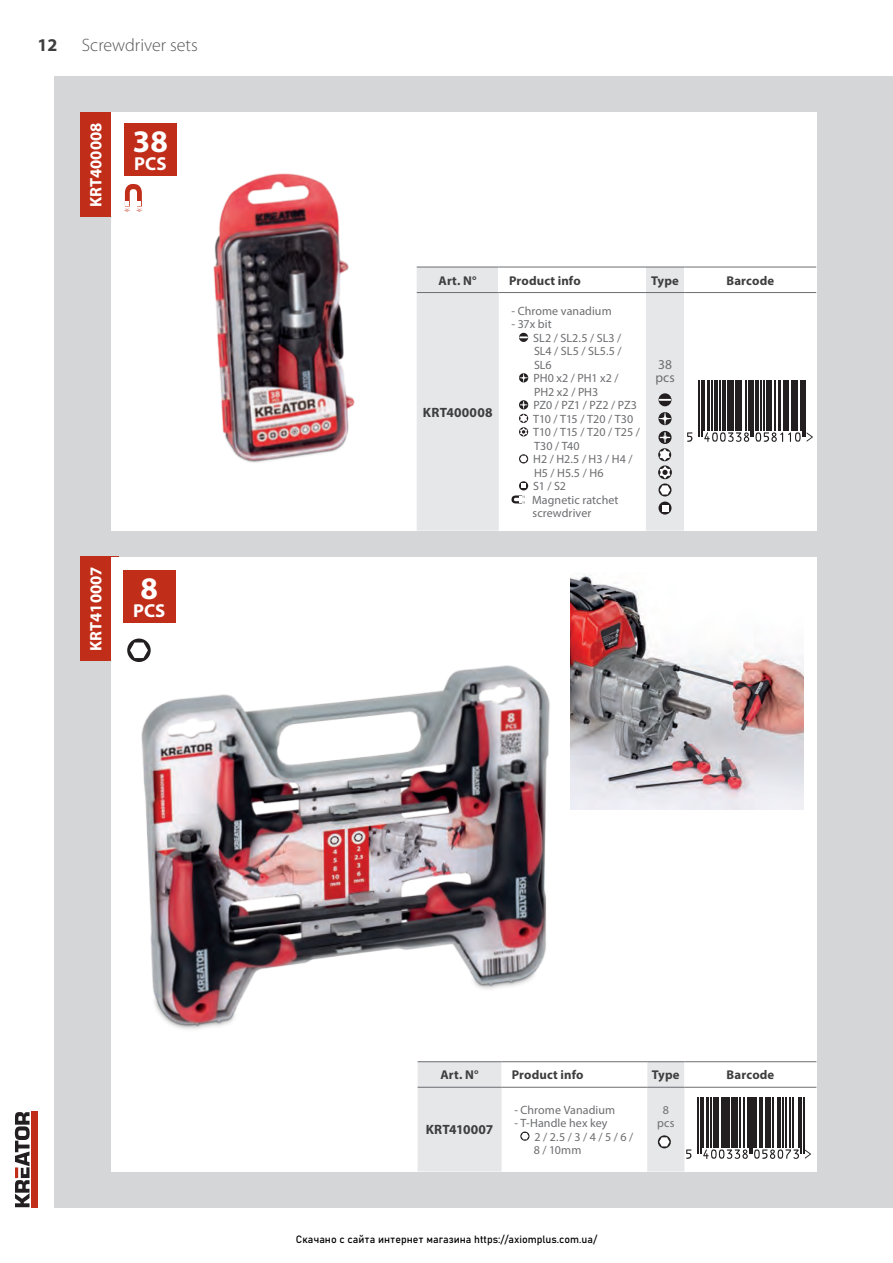
<style>
.page{position:relative;width:893px;height:1263px;background:#fff}
.page>*{position:absolute;margin:0;border:0;box-sizing:border-box;transform-origin:0 0}
.t1{font:700 31.5px "Myriad Pro";color:#fff}
.t2{font:700 18.75px "Myriad Pro";color:#fff}
.t3{font:300 18px "Myriad Pro";color:#57585a}
.t4{font:700 18px "Myriad Pro";color:#3e3e3f}
.t5{font:700 16.65px "Myriad Pro";color:#fff}
.t6{font:700 13.5px "Myriad Pro";letter-spacing:.015em;color:#3e3e3f}
.t7{font:13.5px/13.5px "Myriad Pro";color:#6c6d70}
.t8{font:700 12.75px "Myriad Pro";letter-spacing:.01em;color:#3e3e3f}
.t9{font:12px/13.5px "Myriad Pro";letter-spacing:.005em;color:#6c6d70}
.t10{font:10.5px "Bahnschrift";color:#000}
</style>
<div class="page">
<div style="left:54px;top:77px;width:839px;height:1131px;background:#d5d6d8"></div>
<div style="left:31px;top:1111px;width:7px;height:97px;background:#c02d19"></div>
<svg style="left:15px;top:1112px;width:15px;height:95px"></svg>
<div style="left:81px;top:113px;width:38px;height:104px;background:#c02d19"></div>
<div style="left:111px;top:113px;width:705px;height:418px;background:#fff"></div>
<svg style="left:417px;top:268px;width:267px;height:263px"></svg>
<div style="left:499px;top:267px;width:147px;height:26px;background:#fff"></div>
<hr style="left:417px;top:292px;width:82px;height:1px;background:#6c6d70">
<hr style="left:646px;top:292px;width:38px;height:1px;background:#6c6d70">
<hr style="left:684px;top:292px;width:132px;height:1px;background:#6c6d70">
<hr style="left:499px;top:292px;width:147px;height:1px;background:#6c6d70">
<hr style="left:417px;top:267px;width:82px;height:1px;background:#6c6d70">
<hr style="left:499px;top:267px;width:147px;height:1px;background:#6c6d70">
<hr style="left:646px;top:267px;width:38px;height:1px;background:#6c6d70">
<hr style="left:684px;top:267px;width:132px;height:1px;background:#6c6d70">
<svg style="left:519px;top:333px;width:9px;height:9px"></svg>
<svg style="left:520px;top:336px;width:7px;height:2px"></svg>
<svg style="left:519px;top:373px;width:9px;height:9px"></svg>
<svg style="left:519px;top:400px;width:9px;height:9px"></svg>
<svg style="left:519px;top:414px;width:9px;height:9px"></svg>
<svg style="left:520px;top:401px;width:7px;height:21px"></svg>
<svg style="left:519px;top:427px;width:9px;height:9px"></svg>
<svg style="left:520px;top:428px;width:7px;height:8px"></svg>
<svg style="left:519px;top:454px;width:9px;height:9px"></svg>
<svg style="left:520px;top:456px;width:7px;height:6px"></svg>
<svg style="left:519px;top:481px;width:9px;height:9px"></svg>
<svg style="left:521px;top:484px;width:5px;height:4px"></svg>
<svg style="left:511px;top:495px;width:14px;height:9px"></svg>
<svg style="left:692px;top:381px;width:115px;height:61px"></svg>
<hr style="left:699px;top:381px;width:1px;height:56px;background:#231f20">
<hr style="left:701px;top:381px;width:1px;height:56px;background:#231f20">
<hr style="left:703px;top:381px;width:1px;height:50px;background:#231f20">
<hr style="left:708px;top:381px;width:2px;height:50px;background:#231f20">
<hr style="left:711px;top:381px;width:1px;height:50px;background:#231f20">
<hr style="left:714px;top:381px;width:4px;height:50px;background:#231f20">
<hr style="left:719px;top:381px;width:1px;height:50px;background:#231f20">
<hr style="left:722px;top:381px;width:4px;height:50px;background:#231f20">
<hr style="left:727px;top:381px;width:4px;height:50px;background:#231f20">
<hr style="left:733px;top:381px;width:1px;height:50px;background:#231f20">
<hr style="left:735px;top:381px;width:4px;height:50px;background:#231f20">
<hr style="left:740px;top:381px;width:2px;height:50px;background:#231f20">
<hr style="left:745px;top:381px;width:1px;height:50px;background:#231f20">
<hr style="left:748px;top:381px;width:1px;height:50px;background:#231f20">
<hr style="left:751px;top:381px;width:1px;height:56px;background:#231f20">
<hr style="left:753px;top:381px;width:1px;height:56px;background:#231f20">
<hr style="left:755px;top:381px;width:3px;height:50px;background:#231f20">
<hr style="left:761px;top:381px;width:1px;height:50px;background:#231f20">
<hr style="left:763px;top:381px;width:1px;height:50px;background:#231f20">
<hr style="left:766px;top:381px;width:4px;height:50px;background:#231f20">
<hr style="left:771px;top:381px;width:1px;height:50px;background:#231f20">
<hr style="left:774px;top:381px;width:1px;height:50px;background:#231f20">
<hr style="left:779px;top:381px;width:2px;height:50px;background:#231f20">
<hr style="left:783px;top:381px;width:3px;height:50px;background:#231f20">
<hr style="left:787px;top:381px;width:2px;height:50px;background:#231f20">
<hr style="left:791px;top:381px;width:2px;height:50px;background:#231f20">
<hr style="left:795px;top:381px;width:3px;height:50px;background:#231f20">
<hr style="left:800px;top:381px;width:1px;height:50px;background:#231f20">
<hr style="left:802px;top:381px;width:2px;height:56px;background:#231f20">
<hr style="left:805px;top:381px;width:1px;height:56px;background:#231f20">
<svg style="left:687px;top:432px;width:5px;height:10px"></svg>
<svg style="left:704px;top:432px;width:45px;height:10px"></svg>
<svg style="left:755px;top:432px;width:46px;height:10px"></svg>
<svg style="left:807px;top:432px;width:6px;height:10px"></svg>
<img style="left:213px;top:173px;width:142px;height:290px">
<div style="left:124px;top:123px;width:53px;height:52px;background:#c02d19"></div>
<svg style="left:658px;top:465px;width:14px;height:14px"></svg>
<svg style="left:659px;top:412px;width:12px;height:13px"></svg>
<svg style="left:658px;top:393px;width:13px;height:13px"></svg>
<svg style="left:660px;top:399px;width:10px;height:2px"></svg>
<svg style="left:658px;top:431px;width:14px;height:13px"></svg>
<svg style="left:660px;top:432px;width:10px;height:11px"></svg>
<svg style="left:659px;top:449px;width:12px;height:30px"></svg>
<svg style="left:658px;top:483px;width:13px;height:13px"></svg>
<svg style="left:660px;top:485px;width:10px;height:9px"></svg>
<svg style="left:658px;top:501px;width:13px;height:13px"></svg>
<svg style="left:662px;top:505px;width:6px;height:6px"></svg>
<div style="left:81px;top:557px;width:38px;height:104px;background:#c02d19"></div>
<div style="left:111px;top:557px;width:705px;height:614px;background:#fff"></div>
<hr style="left:418px;top:1061px;width:84px;height:1px;background:#6c6d70">
<hr style="left:502px;top:1061px;width:145px;height:1px;background:#6c6d70">
<hr style="left:647px;top:1061px;width:37px;height:1px;background:#6c6d70">
<hr style="left:684px;top:1061px;width:132px;height:1px;background:#6c6d70">
<img style="left:571px;top:574px;width:232px;height:236px">
<div style="left:123px;top:570px;width:53px;height:53px;background:#c02d19"></div>
<img style="left:127px;top:628px;width:448px;height:401px">
<svg style="left:418px;top:1062px;width:398px;height:109px"></svg>
<svg style="left:124px;top:184px;width:19px;height:28px"></svg>
<h3 class="t4" style="left:38px;top:33px;width:21px">12</h3>
<h3 class="t3" style="left:82px;top:35px;width:117px">Screwdriver sets</h3>
<h3 class="t5" style="left:85px;top:207px;width:86px;rotate:-90deg">KRT400008</h3>
<h1 class="t1" style="left:133px;top:121px;width:36px">38</h1>
<h2 class="t2" style="left:134px;top:151px;width:34px">PCS</h2>
<h3 class="t5" style="left:85px;top:651px;width:86px;rotate:-90deg">KRT410007</h3>
<h1 class="t1" style="left:140px;top:568px;width:19px">8</h1>
<h2 class="t2" style="left:133px;top:599px;width:34px">PCS</h2>
<p class="t8" style="left:439px;top:272px;width:40px">Art. N°</p>
<p class="t8" style="left:509px;top:272px;width:73px">Product info</p>
<p class="t8" style="left:651px;top:272px;width:29px">Type</p>
<p class="t8" style="left:726px;top:272px;width:49px">Barcode</p>
<p class="t6" style="left:423px;top:403px;width:71px">KRT400008</p>
<p class="t9" style="left:511px;top:304px;width:102px">- Chrome vanadium</p>
<p class="t9" style="left:532px;top:317px;width:109px;text-indent:-21px">- 37x bit<br>SL2 / SL2.5 / SL3 /<br>SL4 / SL5 / SL5.5 /<br>SL6<br>PH0 x2 / PH1 x2 /<br>PH2 x2 / PH3<br>PZ0 / PZ1 / PZ2 / PZ3<br>T10 / T15 / T20 / T30<br>T10 / T15 / T20 / T25 /<br>T30 / T40<br>H2 / H2.5 / H3 / H4 /<br>H5 / H5.5 / H6<br>S1 / S2<br>Magnetic ratchet screwdriver</p>
<p class="t7" style="left:655px;top:357px;width:21px">38 pcs</p>
<p class="t8" style="left:440px;top:1067px;width:40px">Art. N°</p>
<p class="t8" style="left:512px;top:1067px;width:73px">Product info</p>
<p class="t8" style="left:652px;top:1067px;width:29px">Type</p>
<p class="t8" style="left:727px;top:1067px;width:49px">Barcode</p>
<p class="t6" style="left:426px;top:1121px;width:69px">KRT410007</p>
<p class="t9" style="left:514px;top:1103px;width:102px">- Chrome Vanadium</p>
<p class="t9" style="left:534px;top:1116px;width:101px;text-indent:-19px">- T-Handle hex key<br>2 / 2.5 / 3 / 4 / 5 / 6 /<br>8 / 10mm</p>
<p class="t9" style="left:657px;top:1103px;width:19px;text-align:center">8 pcs</p>
<p class="t10" style="left:296px;top:1232px;width:303px">Скачано с сайта интернет магазина https://axiomplus.com.ua/</p>
</div>
